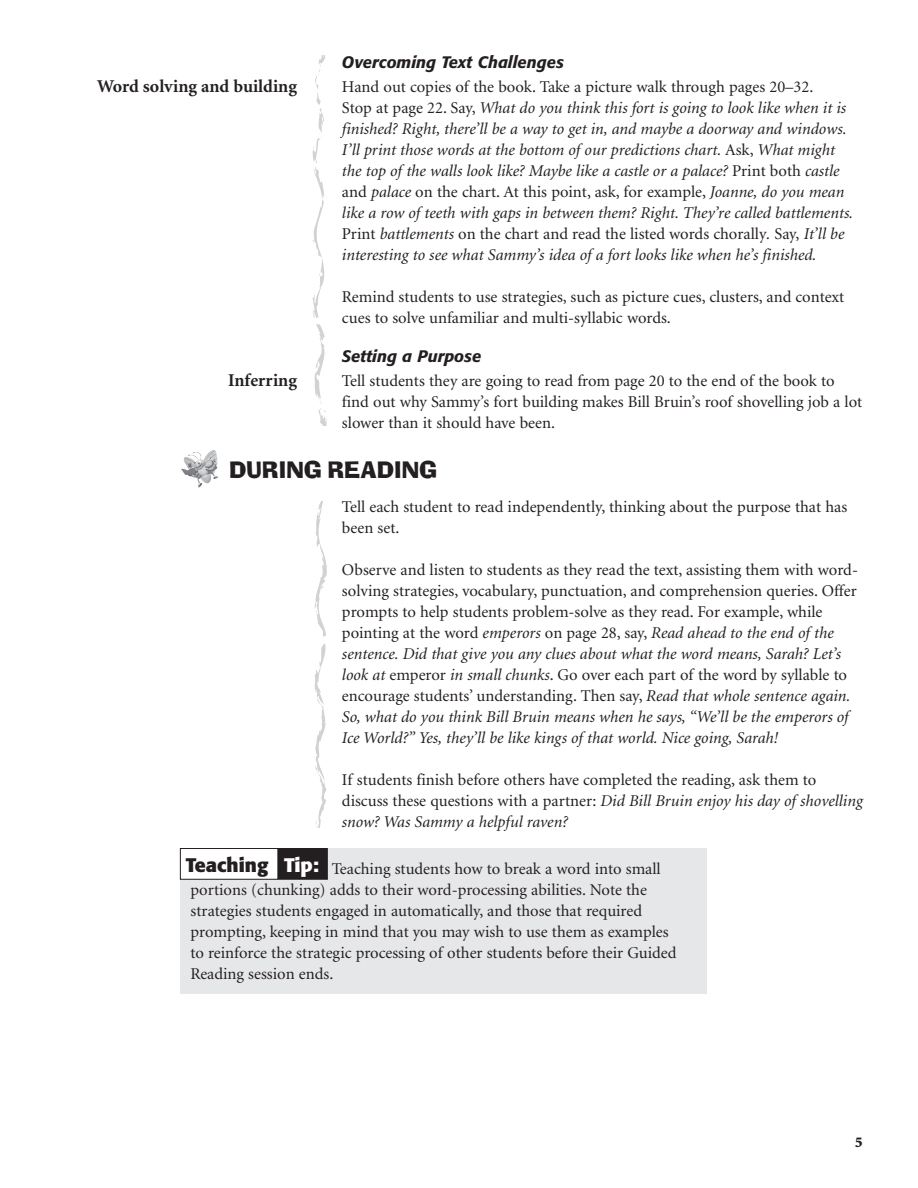
<style>
.page{position:relative;width:918px;height:1188px;background:#fff}
.page>*{position:absolute;margin:0;border:0;box-sizing:border-box;transform-origin:0 0}
.t1{font:22.5px "Neo Ad Lib";letter-spacing:.015em;color:#231f20}
.t2{font:700 18px "Minion";color:#231f20}
.t3{font:16.5px/21px "Minion";color:#231f20}
.t4{font:italic 16.5px/21px "Minion";color:#231f20}
.t5{font:italic 500 16.5px "Formata";color:#231f20}
.t6{font:900 15px "Minion";color:#231f20}
.s1{font-style:normal}
.s2{font-style:italic}
</style>
<div class="page">
<svg style="left:312px;top:56px;width:15px;height:772px"></svg>
<div style="left:297px;top:426px;width:43px;height:75px;background:#fff"></div>
<img style="left:181px;top:450px;width:32px;height:26px">
<div style="left:180px;top:848px;width:526px;height:146px;background:#e6e7e9"></div>
<div style="left:180px;top:849px;width:98px;height:30px;background:#fff"></div>
<div style="left:180px;top:848px;width:98px;height:32px;border:1px solid #231f20"></div>
<div style="left:279px;top:849px;width:48px;height:30px;background:#231f20"></div>
<div style="left:278px;top:848px;width:50px;height:32px;border:1px solid #231f20"></div>
<p class="t2" style="left:97px;top:79px;width:201px">Word solving and building</p>
<p class="t2" style="left:228px;top:373px;width:70px">Inferring</p>
<p class="t5" style="left:342px;top:55px;width:223px">Overcoming Text Challenges</p>
<p class="t4" style="left:342px;top:77px;width:513px"><span class="s1">Hand out copies of the book. Take a picture walk through pages 20–32.<br>Stop at page 22. Say,</span> What do you think this fort is going to look like when it is finished? Right, there’ll be a way to get in, and maybe a doorway and windows.<br>I’ll print those words at the bottom of our predictions chart. <span class="s1">Ask,</span> What might the top of the walls look like? Maybe like a castle or a palace? <span class="s1">Print both</span> castle <span class="s1">and</span> palace <span class="s1">on the chart. At this point, ask, for example,</span> Joanne, do you mean like a row of teeth with gaps in between them? Right. They’re called battlements.<br><span class="s1">Print</span> battlements <span class="s1">on the chart and read the listed words chorally</span>. <span class="s1">Say,</span> It’ll be interesting to see what Sammy’s idea of a fort looks like when he’s finished.</p>
<p class="t3" style="left:342px;top:287px;width:504px">Remind students to use strategies, such as picture cues, clusters, and context cues to solve unfamiliar and multi-syllabic words.</p>
<p class="t5" style="left:342px;top:349px;width:141px">Setting a Purpose</p>
<p class="t3" style="left:342px;top:371px;width:522px">Tell students they are going to read from page 20 to the end of the book to find out why Sammy’s fort building makes Bill Bruin’s roof shovelling job a lot slower than it should have been.</p>
<h1 class="t1" style="left:230px;top:461px;width:209px">DURING READING</h1>
<p class="t3" style="left:342px;top:497px;width:507px">Tell each student to read independently, thinking about the purpose that has been set.</p>
<p class="t3" style="left:342px;top:560px;width:518px">Observe and listen to students as they read the text, assisting them with word&shy;solving strategies, vocabulary, punctuation, and comprehension queries. Offer prompts to help students problem-solve as they read. For example, while pointing at the word <span class="s2">emperors</span> on page 28, say, <span class="s2">Read ahead to the end of the sentence. Did that give you any clues about what the word means, Sarah? Let’s look at</span> emperor <span class="s2">in small chunks</span>. Go over each part of the word by syllable to encourage students’ understanding. Then say, <span class="s2">Read that whole sentence again.<br>So, what do you think Bill Bruin means when he says, “We’ll be the emperors of Ice World?” Yes, they’ll be like kings of that world. Nice going, Sarah!</span></p>
<p class="t3" style="left:342px;top:771px;width:522px">If students finish before others have completed the reading, ask them to discuss these questions with a partner: <span class="s2">Did Bill Bruin enjoy his day of shovelling snow? Was Sammy a helpful raven?</span></p>
<p class="t3" style="left:186px;top:860px;width:492px"><sup>Teaching</sup> <sup>Tip:</sup> Teaching students how to break a word into small portions (chunking) adds to their word-processing abilities. Note the strategies students engaged in automatically, and those that required prompting, keeping in mind that you may wish to use them as examples to reinforce the strategic processing of other students before their Guided Reading session ends.</p>
<p class="t6" style="left:855px;top:1136px;width:9px">5</p>
</div>
